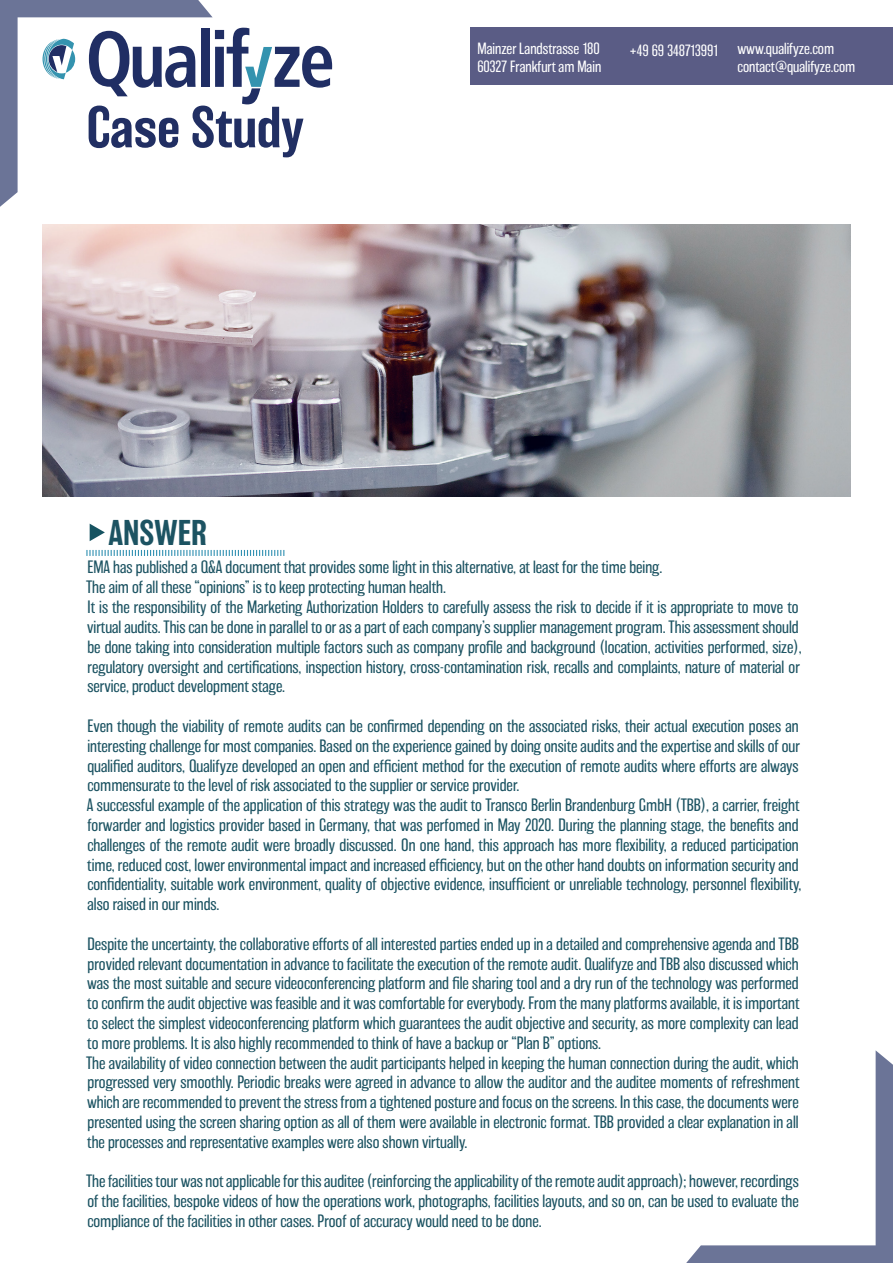
<style>
.page{position:relative;width:893px;height:1263px;background:#fff}
.page>*{position:absolute;margin:0;border:0;box-sizing:border-box;transform-origin:0 0}
.Case{font:500 54px "Balboa";color:#212f63}
.Subtitle{font:500 33px "Balboa";color:#1c5362}
.Text_Bold{font:200 16.5px/19.8px "Balboa";color:#1c5362;text-align:justify}
.Contact{font:200 15px/18px "Balboa";color:#fff}
.Contact-2{font:200 15px "Balboa";letter-spacing:-.025em;color:#fff}
</style>
<div class="page">
<svg style="left:686px;top:1050px;width:207px;height:213px"></svg>
<svg style="left:86px;top:550px;width:198px;height:6px"></svg>
<div style="left:470px;top:28px;width:423px;height:57px;background:#5a5c85"></div>
<svg style="left:0;top:0;width:213px;height:225px"></svg>
<img style="left:43px;top:225px;width:807px;height:271px">
<svg style="left:89px;top:31px;width:107px;height:65px"></svg>
<div style="left:201px;top:28px;width:8px;height:59px;background:#202e64"></div>
<svg style="left:215px;top:28px;width:117px;height:76px"></svg>
<svg style="left:43px;top:39px;width:32px;height:41px"></svg>
<svg style="left:90px;top:524px;width:15px;height:17px"></svg>
<p class="Case" style="left:86px;top:97px;width:219px">Case Study</p>
<p class="Contact" style="left:477px;top:40px;width:125px">Mainzer Landstrasse 180<br>60327 Frankfurt am Main</p>
<p class="Contact-2" style="left:629px;top:42px;width:91px">+49 69 348713991</p>
<p class="Contact" style="left:737px;top:40px;width:98px">www.qualifyze.com</p>
<p class="Contact" style="left:737px;top:58px;width:119px">contact@qualifyze.com</p>
<p class="Subtitle" style="left:109px;top:515px;width:100px">ANSWER</p>
<p class="Text_Bold" style="left:87px;top:558px;width:576px">EMA has published a Q&amp;A document that provides some light in this alternative, at least for the time being.</p>
<p class="Text_Bold" style="left:86px;top:577px;width:361px">The aim of all these “opinions” is to keep protecting human health.</p>
<p class="Text_Bold" style="left:87px;top:597px;width:716px;text-align:left">It is the responsibility of the Marketing Authorization Holders to carefully assess the risk to decide if it is appropriate to move to virtual audits. This can be done in parallel to or as a part of each company’s supplier management program. This assessment should be done taking into consideration multiple factors such as company profile and background (location, activities performed, size), regulatory oversight and certifications, inspection history, cross-contamination risk, recalls and complaints, nature of material or service, product development stage.</p>
<p class="Text_Bold" style="left:87px;top:716px;width:714px">Even though the viability of remote audits can be confirmed depending on the associated risks, their actual execution poses an interesting challenge for most companies. Based on the experience gained by doing onsite audits and the expertise and skills of our qualified auditors, Qualifyze developed an open and efficient method for the execution of remote audits where efforts are always commensurate to the level of risk associated to the supplier or service provider.</p>
<p class="Text_Bold" style="left:87px;top:795px;width:716px;text-align:left">A successful example of the application of this strategy was the audit to Transco Berlin Brandenburg GmbH (TBB), a carrier, freight forwarder and logistics provider based in Germany, that was perfomed in May 2020. During the planning stage, the benefits and challenges of the remote audit were broadly discussed. On one hand, this approach has more flexibility, a reduced participation time, reduced cost, lower environmental impact and increased efficiency, but on the other hand doubts on information security and confidentiality, suitable work environment, quality of objective evidence, insufficient or unreliable technology, personnel flexibility, also raised in our minds.</p>
<p class="Text_Bold" style="left:87px;top:934px;width:714px">Despite the uncertainty, the collaborative efforts of all interested parties ended up in a detailed and comprehensive agenda and TBB provided relevant documentation in advance to facilitate the execution of the remote audit. Qualifyze and TBB also discussed which was the most suitable and secure videoconferencing platform and file sharing tool and a dry run of the technology was performed to confirm the audit objective was feasible and it was comfortable for everybody. From the many platforms available, it is important to select the simplest videoconferencing platform which guarantees the audit objective and security, as more complexity can lead to more problems. It is also highly recommended to think of have a backup or “Plan B” options.</p>
<p class="Text_Bold" style="left:86px;top:1053px;width:715px">The availability of video connection between the audit participants helped in keeping the human connection during the audit, which progressed very smoothly. Periodic breaks were agreed in advance to allow the auditor and the auditee moments of refreshment which are recommended to prevent the stress from a tightened posture and focus on the screens. In this case, the documents were presented using the screen sharing option as all of them were available in electronic format. TBB provided a clear explanation in all the processes and representative examples were also shown virtually.</p>
<p class="Text_Bold" style="left:86px;top:1171px;width:714px">The facilities tour was not applicable for this auditee (reinforcing the applicability of the remote audit approach); however, recordings of the facilities, bespoke videos of how the operations work, photographs, facilities layouts, and so on, can be used to evaluate the compliance of the facilities in other cases. Proof of accuracy would need to be done.</p>
</div>
